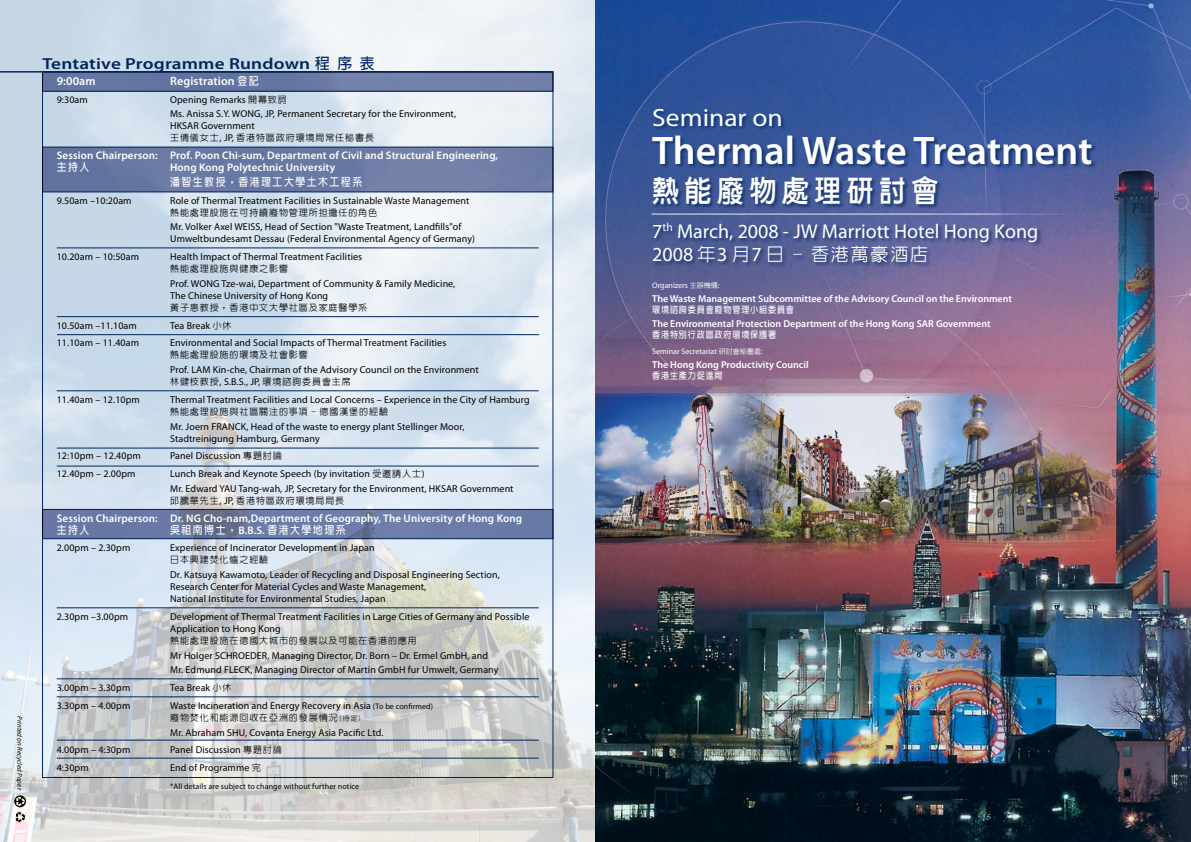
<style>
.page{position:relative;width:1191px;height:842px;background:#fff}
.page>*{position:absolute;margin:0;border:0;box-sizing:border-box;transform-origin:0 0}
.t1{font:600 40px "Myriad Pro";color:#fff}
.t2{font:800 30px "AR New Hei B5";letter-spacing:.2em;color:#fff;scale:.9 1}
.t3{font:25px "Myriad Pro";color:#fff;scale:1.1 1}
.t4{font:20px "Myriad Pro";color:#fff}
.t5{font:500 18px "AR New Hei B5 HK";letter-spacing:.1em;color:#fff}
.t6{font:600 16px "Myriad Pro";letter-spacing:.01em;color:#00265d;scale:1.2 1}
.t7{font:600 12px "Myriad Pro";letter-spacing:.01em;color:#fff}
.t8{font:600 11px "Myriad Pro";letter-spacing:.01em;color:#fff}
.t9{font:700 11px "AR New Hei B5 HK";letter-spacing:.15em;color:#fff;scale:.9 1}
.t10{font:10px/12px "Myriad Pro";letter-spacing:.01em;color:#000}
.t11{font:600 10px "Myriad Pro";color:#fff}
.t12{font:500 9px "AR New Hei B5 HK";letter-spacing:.1em;color:#000}
.t13{font:700 9px "AR New Hei B5 HK";letter-spacing:.1em;color:#fff;scale:.9 1}
.t14{font:8px "Myriad Pro";letter-spacing:.01em;color:#000}
.t15{font:8px "Myriad Pro";color:#fff}
.t16{font:italic 7px "Myriad Pro";letter-spacing:.01em;color:#000}
.s1{font-family:"AR New Hei B5 HK";font-weight:700;font-size:15px}
.s2{font-family:"AR New Hei B5 HK";font-weight:700;font-size:11px}
.s3{font-family:"AR New Hei B5 HK";font-weight:500;font-size:9px}
.s4{font-family:"Myriad Pro";font-weight:400;font-size:10px}
.s5{font-family:"Myriad Pro";font-weight:600}
.s6{font-size:8px}
.s7{font-size:7px}
.s8{font-family:"Myriad Pro";font-weight:400;font-size:20px}
.s9{font-family:"AR New Hei B5 HK";font-weight:500;font-size:7px}
</style>
<div class="page">
<img style="left:0;top:0;width:595px;height:842px">
<img style="left:595px;top:0;width:596px;height:842px">
<svg style="left:44px;top:511px;width:507px;height:26px;fill:#6a7aa7"></svg>
<div style="left:42px;top:509px;width:511px;height:30px;border:1px solid #00265d"></div>
<div style="left:43px;top:147px;width:510px;height:45px;background:#6a79a4"></div>
<div style="left:42px;top:147px;width:511px;height:45px;border:1px solid #00265d"></div>
<div style="left:43px;top:72px;width:510px;height:19px;background:linear-gradient(to right,#5f719d,#7783ab)"></div>
<hr style="left:0;top:71px;width:553px;height:2px;background:#00265d">
<hr style="left:57px;top:248px;width:482px;height:1px;background:#00265d">
<hr style="left:57px;top:334px;width:482px;height:1px;background:#00265d">
<hr style="left:57px;top:678px;width:482px;height:1px;background:#00265d">
<hr style="left:57px;top:758px;width:482px;height:1px;background:#00265d">
<hr style="left:57px;top:740px;width:482px;height:1px;background:#00265d">
<hr style="left:57px;top:448px;width:482px;height:1px;background:#00265d">
<hr style="left:57px;top:390px;width:482px;height:1px;background:#00265d">
<hr style="left:57px;top:466px;width:482px;height:1px;background:#00265d">
<hr style="left:57px;top:316px;width:482px;height:1px;background:#00265d">
<hr style="left:57px;top:697px;width:482px;height:1px;background:#00265d">
<hr style="left:57px;top:607px;width:482px;height:1px;background:#00265d">
<div style="left:652px;top:108px;width:445px;height:160px;background:#00265d;opacity:.75"></div>
<svg style="left:14px;top:795px;width:12px;height:27px"></svg>
<p class="t16" style="left:24px;top:716px;width:75px;rotate:90deg">Printed on Recycled Paper</p>
<h3 class="t6" style="left:43px;top:53px;width:278px">Tentative Programme Rundown <span class="s1">程序表</span></h3>
<p class="t7" style="left:57px;top:73px;width:41px">9:00am</p>
<p class="t7" style="left:170px;top:73px;width:90px">Registration <span class="s2">登記</span></p>
<p class="t10" style="left:57px;top:93px;width:33px">9:30am</p>
<p class="t10" style="left:170px;top:92px;width:287px;line-height:14.8px">Opening Remarks <span class="s3">開幕致詞<br></span>Ms. Anissa S.Y. WONG, JP, Permanent Secretary for the Environment,</p>
<p class="t10" style="left:170px;top:120px;width:86px">HKSAR Government</p>
<p class="t12" style="left:170px;top:134px;width:205px">王倩儀女士<span class="s4">, JP,</span> 香港特區政府環境局常任秘書長</p>
<p class="t8" style="left:57px;top:148px;width:443px">Session Chairperson: Prof. Poon Chi-sum, Department of Civil and Structural Engineering,</p>
<p class="t9" style="left:57px;top:161px;width:38px">主持人</p>
<p class="t8" style="left:170px;top:160px;width:167px">Hong Kong Polytechnic University</p>
<p class="t9" style="left:170px;top:176px;width:215px">潘智生教授，香港理工大學土木工程系</p>
<p class="t10" style="left:57px;top:194px;width:76px">9.50am –10:20am</p>
<p class="t10" style="left:170px;top:194px;width:301px">Role of Thermal Treatment Facilities in Sustainable Waste Management</p>
<p class="t12" style="left:170px;top:208px;width:209px">熱能處理設施在可持續廢物管理所担擔任的角色</p>
<p class="t10" style="left:170px;top:221px;width:306px">Mr. Volker Axel WEISS, Head of Section "Waste Treatment, Landfills"of<br>Umweltbundesamt Dessau (Federal Environmental Agency of Germany)</p>
<p class="t10" style="left:57px;top:251px;width:84px">10.20am – 10:50am</p>
<p class="t10" style="left:170px;top:251px;width:194px">Health Impact of Thermal Treatment Facilities</p>
<p class="t12" style="left:170px;top:264px;width:119px">熱能處理設施與健康之影響</p>
<p class="t10" style="left:170px;top:277px;width:287px">Prof. WONG Tze-wai, Department of Community &amp; Family Medicine,<br>The Chinese University of Hong Kong</p>
<p class="t12" style="left:170px;top:303px;width:199px">黃子惠教授，香港中文大學社區及家庭醫學系</p>
<p class="t10" style="left:57px;top:319px;width:82px">10.50am –11.10am</p>
<p class="t10" style="left:170px;top:319px;width:63px">Tea Break <span class="s3">小休</span></p>
<p class="t10" style="left:57px;top:337px;width:84px">11.10am – 11.40am</p>
<p class="t10" style="left:170px;top:337px;width:278px">Environmental and Social Impacts of Thermal Treatment Facilities</p>
<p class="t12" style="left:170px;top:350px;width:139px">熱能處理設施的環境及社會影響</p>
<p class="t10" style="left:170px;top:364px;width:310px">Prof. LAM Kin-che, Chairman of the Advisory Council on the Environment</p>
<p class="t12" style="left:170px;top:377px;width:182px">林健枝教授<span class="s4">, S.B.S., JP,</span> 環境諮詢委員會主席</p>
<p class="t10" style="left:57px;top:393px;width:85px">11.40am – 12.10pm</p>
<p class="t10" style="left:170px;top:393px;width:361px">Thermal Treatment Facilities and Local Concerns – Experience in the City of Hamburg</p>
<p class="t12" style="left:170px;top:407px;width:219px">熱能處理設施與社區關注的事項 - 德國漢堡的經驗</p>
<p class="t10" style="left:170px;top:420px;width:296px">Mr. Joern FRANCK, Head of the waste to energy plant Stellinger Moor,<br>Stadtreinigung Hamburg, Germany</p>
<p class="t10" style="left:57px;top:450px;width:86px">12:10pm – 12.40pm</p>
<p class="t10" style="left:170px;top:450px;width:113px">Panel Discussion <span class="s3">專題討論</span></p>
<p class="t10" style="left:57px;top:467px;width:80px">12.40pm – 2.00pm</p>
<p class="t10" style="left:170px;top:466px;width:345px;line-height:14.8px">Lunch Break and Keynote Speech (by invitation <span class="s3">受邀請人士</span>)<br>Mr. Edward YAU Tang-wah, JP, Secretary for the Environment, HKSAR Government</p>
<p class="t12" style="left:170px;top:496px;width:176px">邱騰華先生<span class="s4">, JP,</span> 香港特區政府環境局局長</p>
<p class="t8" style="left:57px;top:511px;width:467px">Session Chairperson: Dr. NG Cho-nam,Department of Geography, The University of Hong Kong</p>
<p class="t9" style="left:57px;top:524px;width:38px">主持人</p>
<p class="t9" style="left:170px;top:524px;width:196px">吳祖南博士，<span class="s5">B.B.S.</span> 香港大學地理系</p>
<p class="t10" style="left:57px;top:542px;width:75px">2.00pm – 2.30pm</p>
<p class="t10" style="left:170px;top:542px;width:206px">Experience of Incinerator Development in Japan</p>
<p class="t12" style="left:170px;top:555px;width:100px">日本興建焚化爐之經驗</p>
<p class="t10" style="left:170px;top:568px;width:331px">Dr. Katsuya Kawamoto, Leader of Recycling and Disposal Engineering Section,<br>Research Center for Material Cycles and Waste Management,<br>National Institute for Environmental Studies, Japan</p>
<p class="t10" style="left:57px;top:610px;width:73px">2.30pm –3.00pm</p>
<p class="t10" style="left:170px;top:610px;width:361px">Development of Thermal Treatment Facilities in Large Cities of Germany and Possible<br>Application to Hong Kong</p>
<p class="t12" style="left:170px;top:636px;width:248px">熱能處理設施在德國大城市的發展以及可能在香港的應用</p>
<p class="t10" style="left:170px;top:648px;width:330px;line-height:14.8px">Mr Holger SCHROEDER, Managing Director, Dr. Born – Dr. Ermel GmbH, and<br>Mr. Edmund FLECK, Managing Director of Martin GmbH fur Umwelt, Germany</p>
<p class="t10" style="left:57px;top:681px;width:75px">3.00pm – 3.30pm</p>
<p class="t10" style="left:170px;top:681px;width:63px">Tea Break <span class="s3">小休</span></p>
<p class="t10" style="left:57px;top:699px;width:75px">3.30pm – 4.00pm</p>
<p class="t10" style="left:170px;top:699px;width:264px">Waste Incineration and Energy Recovery in Asia <span class="s6">(To be confirmed)</span></p>
<p class="t12" style="left:170px;top:713px;width:193px">廢物焚化和能源回收在亞洲的發展情況<span class="s7">(待定)</span></p>
<p class="t10" style="left:170px;top:726px;width:215px">Mr. Abraham SHU, Covanta Energy Asia Pacific Ltd.</p>
<p class="t10" style="left:57px;top:744px;width:75px">4.00pm – 4:30pm</p>
<p class="t10" style="left:170px;top:744px;width:113px">Panel Discussion <span class="s3">專題討論</span></p>
<p class="t10" style="left:57px;top:761px;width:33px">4:30pm</p>
<p class="t10" style="left:170px;top:761px;width:92px">End of Programme <span class="s3">完</span></p>
<p class="t14" style="left:170px;top:781px;width:191px">*All details are subject to change without further notice</p>
<h3 class="t3" style="left:652px;top:102px;width:120px">Seminar on</h3>
<h1 class="t1" style="left:652px;top:125px;width:441px">Thermal Waste Treatment</h1>
<h2 class="t2" style="left:652px;top:175px;width:319px">熱能廢物處理研討會</h2>
<h3 class="t4" style="left:652px;top:218px;width:388px">7<sup>th</sup> March, 2008 - JW Marriott Hotel Hong Kong</h3>
<h3 class="t5" style="left:652px;top:245px;width:277px"><span class="s8">2008</span> 年<span class="s8">3</span> 月<span class="s8">7</span> 日 - 香港萬豪酒店</h3>
<p class="t15" style="left:652px;top:280px;width:69px">Organizers <span class="s9">主辦機構</span>:</p>
<p class="t11" style="left:652px;top:292px;width:361px">The Waste Management Subcommittee of the Advisory Council on the Environment</p>
<p class="t13" style="left:652px;top:305px;width:159px">環境諮詢委員會廢物管理小組委員會</p>
<p class="t11" style="left:652px;top:317px;width:340px">The Environmental Protection Department of the Hong Kong SAR Government</p>
<p class="t13" style="left:652px;top:330px;width:139px">香港特別行政區政府環境保護署</p>
<p class="t15" style="left:652px;top:347px;width:112px">Seminar Secretariat <span class="s9">研討會秘書處</span>:</p>
<p class="t11" style="left:652px;top:358px;width:158px">The Hong Kong Productivity Council</p>
<p class="t13" style="left:652px;top:371px;width:80px">香港生產力促進局</p>
</div>
